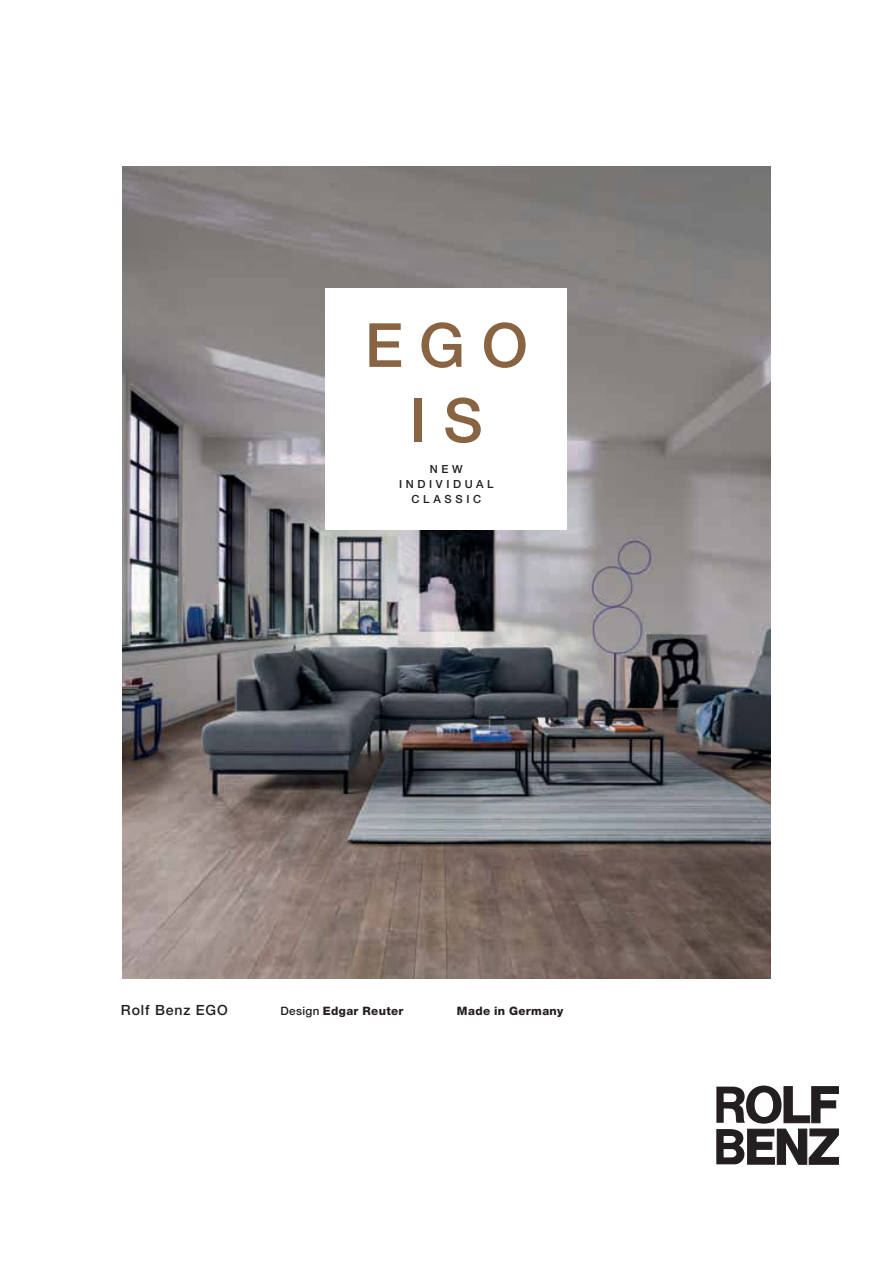
<style>
.page{position:relative;width:893px;height:1263px;background:#fff}
.page>*{position:absolute;margin:0;border:0;box-sizing:border-box;transform-origin:0 0}
.t1{font:500 60.9px/75.2px "Helvetica Neue LT";color:#896443;text-align:center}
.t2{font:500 14.1px "Helvetica Neue LT";letter-spacing:.065em;color:#231f20}
.t3{font:800 11.55px "Helvetica Neue LT";letter-spacing:.03em;color:#231f20}
.t4{font:500 11.25px/15.3px "Helvetica Neue LT";letter-spacing:.325em;color:#231f20;text-align:center}
.s1{font-weight:500}
</style>
<div class="page">
<img style="left:122px;top:166px;width:649px;height:812px">
<div style="left:325px;top:288px;width:242px;height:242px;background:#fff"></div>
<svg style="left:716px;top:1086px;width:122px;height:78px"></svg>
<h1 class="t1" style="left:365px;top:312px;width:165px">EGO<br>I S</h1>
<p class="t4" style="left:399px;top:462px;width:96px">NEW<br>INDIVIDUAL<br>CLASSIC</p>
<p class="t2" style="left:121px;top:1005px;width:108px">Rolf Benz EGO</p>
<p class="t3" style="left:280px;top:1007px;width:125px"><span class="s1">Design</span> Edgar Reuter</p>
<p class="t3" style="left:457px;top:1007px;width:108px">Made in Germany</p>
</div>
